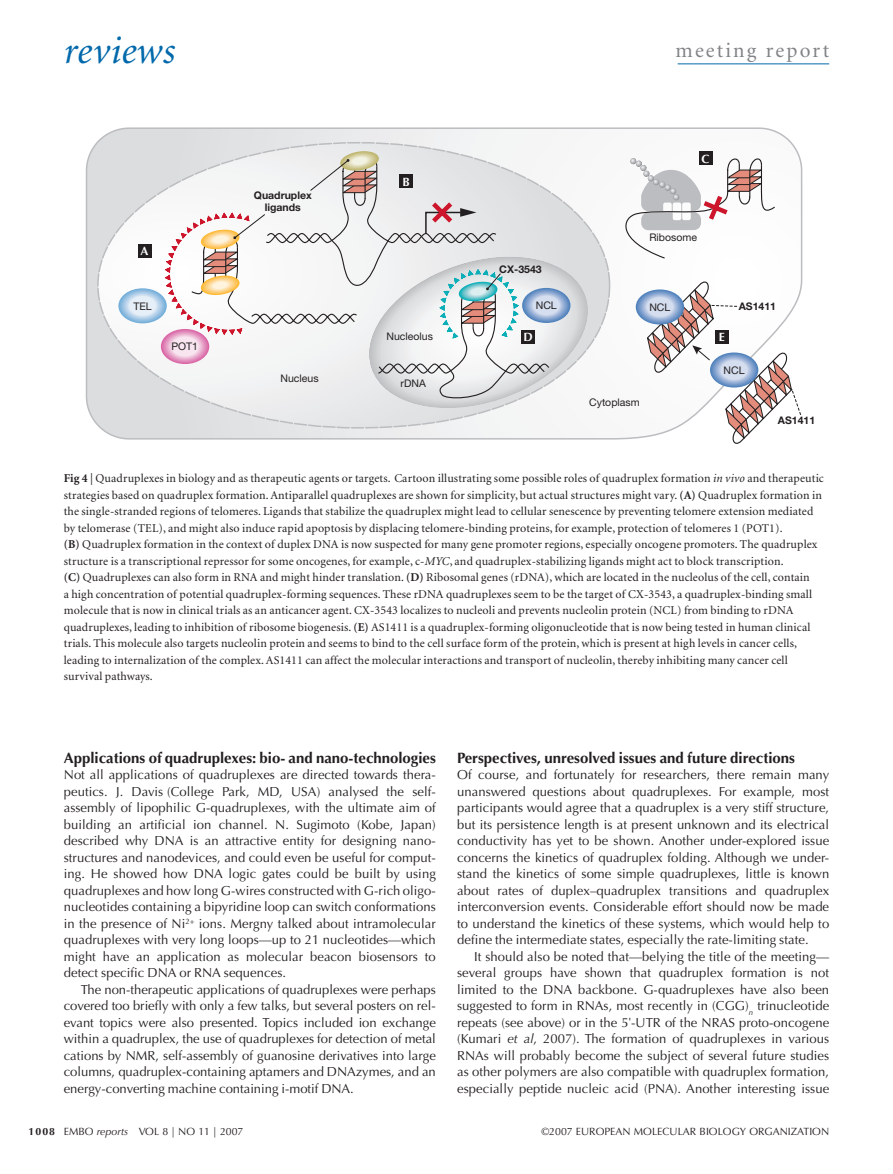
<style>
.page{position:relative;width:893px;height:1174px;background:#fff}
.page>*{position:absolute;margin:0;border:0;box-sizing:border-box;transform-origin:0 0}
.t1{font:italic 39px "Minion";letter-spacing:.01em;color:#0069ab}
.t2{font:21px "Minion";letter-spacing:.1em;color:#808285}
.t3{font:700 15px "Optima";color:#231f20}
.t4{font:13.05px/16.5px "Optima";letter-spacing:.005em;color:#231f20;text-align:justify}
.t5{font:12px/16.5px "Minion";letter-spacing:.01em;color:#231f20}
.t6{font:700 12px "Optima";color:#fff}
.t7{font:10.5px "Optima";color:#231f20}
.t8{font:10.5px "Helvetica Neue";color:#231f20}
.t9{font:700 10.5px/11.2px "Helvetica Neue";color:#231f20;text-align:center}
.s1{font-weight:700}
.s2{font-style:italic}
.s3{font-family:"Minion Pro"}
</style>
<div class="page">
<hr style="left:678px;top:63px;width:151px;height:1px;background:#0069ab">
<svg style="left:85px;top:127px;width:718px;height:313px"></svg>
<svg style="left:98px;top:143px;width:512px;height:285px"></svg>
<div style="left:138px;top:244px;width:14px;height:14px;background:#231f20"></div>
<svg style="left:118px;top:288px;width:49px;height:35px"></svg>
<div style="left:120px;top:289px;width:46px;height:33px;background:#7fb4dc;border-radius:50%"></div>
<div style="left:121px;top:290px;width:43px;height:32px;background:#8bbae0;border-radius:50%"></div>
<div style="left:122px;top:291px;width:41px;height:30px;background:#98c1e3;border-radius:50%"></div>
<div style="left:123px;top:292px;width:39px;height:28px;background:#a4c8e6;border-radius:50%"></div>
<div style="left:124px;top:292px;width:37px;height:27px;background:#b1cfe9;border-radius:50%"></div>
<div style="left:126px;top:293px;width:34px;height:25px;background:#bdd6ed;border-radius:50%"></div>
<div style="left:127px;top:294px;width:31px;height:23px;background:#caddf0;border-radius:50%"></div>
<div style="left:128px;top:295px;width:29px;height:21px;background:#d7e6f3;border-radius:50%"></div>
<div style="left:129px;top:296px;width:27px;height:20px;background:#e6eff7;border-radius:50%"></div>
<svg style="left:161px;top:329px;width:48px;height:35px"></svg>
<div style="left:162px;top:330px;width:46px;height:33px;background:#dd73ad;border-radius:50%"></div>
<div style="left:163px;top:331px;width:44px;height:31px;background:#df81b5;border-radius:50%"></div>
<div style="left:164px;top:331px;width:42px;height:30px;background:#e086b8;border-radius:50%"></div>
<div style="left:699px;top:151px;width:14px;height:14px;background:#231f20"></div>
<svg style="left:615px;top:154px;width:161px;height:105px"></svg>
<svg style="left:646px;top:275px;width:156px;height:169px"></svg>
<svg style="left:165px;top:150px;width:433px;height:269px"></svg>
<svg style="left:636px;top:289px;width:48px;height:35px"></svg>
<div style="left:637px;top:290px;width:46px;height:34px;background:#5e8ac1;border-radius:50%"></div>
<div style="left:638px;top:291px;width:44px;height:32px;background:#6a93c6;border-radius:50%"></div>
<div style="left:639px;top:292px;width:41px;height:30px;background:#7a9ccb;border-radius:50%"></div>
<div style="left:640px;top:293px;width:39px;height:28px;background:#86a5d1;border-radius:50%"></div>
<div style="left:642px;top:294px;width:36px;height:26px;background:#95afd6;border-radius:50%"></div>
<div style="left:643px;top:295px;width:34px;height:24px;background:#a6b9db;border-radius:50%"></div>
<div style="left:644px;top:295px;width:32px;height:23px;background:#b4c5e1;border-radius:50%"></div>
<div style="left:645px;top:296px;width:30px;height:22px;background:#c3d0e7;border-radius:50%"></div>
<div style="left:646px;top:297px;width:27px;height:20px;background:#d5deef;border-radius:50%"></div>
<h1 class="t1" style="left:64px;top:32px;width:113px">reviews</h1>
<h2 class="t2" style="left:676px;top:40px;width:155px">meeting report</h2>
<p class="t6" style="left:140px;top:244px;width:10px">A</p>
<p class="t8" style="left:133px;top:300px;width:20px">TEL</p>
<p class="t8" style="left:171px;top:340px;width:28px">POT1</p>
<p class="t9" style="left:254px;top:190px;width:59px">Quadruplex ligands</p>
<p class="t8" style="left:281px;top:372px;width:40px">Nucleus</p>
<p class="t6" style="left:403px;top:175px;width:9px">B</p>
<p class="t8" style="left:386px;top:330px;width:48px">Nucleolus</p>
<p class="t8" style="left:401px;top:377px;width:27px">rDNA</p>
<p class="t9" style="left:499px;top:263px;width:44px">CX-3543</p>
<p class="t8" style="left:536px;top:299px;width:23px">NCL</p>
<p class="t6" style="left:524px;top:330px;width:11px">D</p>
<p class="t6" style="left:701px;top:151px;width:10px">C</p>
<p class="t8" style="left:649px;top:231px;width:49px">Ribosome</p>
<p class="t8" style="left:649px;top:301px;width:22px">NCL</p>
<p class="t8" style="left:589px;top:396px;width:52px">Cytoplasm</p>
<p class="t6" style="left:719px;top:330px;width:7px">E</p>
<p class="t9" style="left:739px;top:301px;width:39px">AS1411</p>
<p class="t8" style="left:724px;top:364px;width:22px">NCL</p>
<p class="t9" style="left:778px;top:415px;width:39px">AS1411</p>
<p class="t5" style="left:64px;top:470px;width:762px"><span class="s1">Fig 4</span> | Quadruplexes in biology and as therapeutic agents or targets. Cartoon illustrating some possible roles of quadruplex formation <span class="s2">in vivo</span> and therapeutic strategies based on quadruplex formation. Antiparallel quadruplexes are shown for simplicity, but actual structures might vary. <span class="s1">(A)</span> Quadruplex formation in the single-stranded regions of telomeres. Ligands that stabilize the quadruplex might lead to cellular senescence by preventing telomere extension mediated by telomerase (TEL), and might also induce rapid apoptosis by displacing telomere-binding proteins, for example, protection of telomeres 1 (POT1).<br><span class="s1">(B)</span> Quadruplex formation in the context of duplex DNA is now suspected for many gene promoter regions, especially oncogene promoters. The quadruplex structure is a transcriptional repressor for some oncogenes, for example, c-<span class="s2">MYC</span>, and quadruplex-stabilizing ligands might act to block transcription.<br><span class="s1">(C)</span> Quadruplexes can also form in RNA and might hinder translation. <span class="s1">(D)</span> Ribosomal genes (rDNA), which are located in the nucleolus of the cell, contain<br>a high concentration of potential quadruplex-forming sequences. These rDNA quadruplexes seem to be the target of CX-3543, a quadruplex-binding small molecule that is now in clinical trials as an anticancer agent. CX-3543 localizes to nucleoli and prevents nucleolin protein (NCL) from binding to rDNA quadruplexes, leading to inhibition of ribosome biogenesis. <span class="s1">(E)</span> AS1411 is a quadruplex-forming oligonucleotide that is now being tested in human clinical trials. This molecule also targets nucleolin protein and seems to bind to the cell surface form of the protein, which is present at high levels in cancer cells, leading to internalization of the complex. AS1411 can affect the molecular interactions and transport of nucleolin, thereby inhibiting many cancer cell survival pathways.</p>
<p class="t3" style="left:64px;top:749px;width:374px">Applications of quadruplexes: bio- and nano-technologies</p>
<p class="t4" style="left:64px;top:767px;width:374px">N ot all applications of quadruplexes are directed towards thera&shy;peutics. J. Davis (College Park, MD, U SA) analysed the self&shy;assembly of lipophilic G-quadruplexes, with the ultimate aim of building an artificial ion channel. N . Sugimoto (Kobe, Japan) described why DNA</p>
<p class="t4" style="left:64px;top:833px;width:374px;text-indent:126px">is an attractive entity for designing nano&shy;structures and nano-devices, and could even be useful for comput&shy;ing. He showed how DNA logic gates could be built by using quadruplexes and how long G-wires constructed with G-rich oligo&shy;nucleotides containing a bi- pyridine loop can switch conformations in the presence of N i<sup>2+</sup> ions. Mergny talked about intra-molecular quadruplexes with very long loops—up to 21 nucleotides—which might have an application as molecular beacon biosensors to detect specific DNA or RNA</p>
<p class="t4" style="left:224px;top:965px;width:64px">sequences.</p>
<p class="t4" style="left:81px;top:981px;width:357px">The non-therapeutic applications of quadruplexes were perhaps</p>
<p class="t4" style="left:64px;top:998px;width:374px">covered too briefly with only a few talks, but several posters on rel-</p>
<p class="t4" style="left:64px;top:1014px;width:374px">evant topics were also presented. Topics included ion exchange</p>
<p class="t4" style="left:64px;top:1031px;width:374px">within a quadruplex, the use of quadruplexes for detection of metal</p>
<p class="t4" style="left:64px;top:1047px;width:374px">cations by N MR, self-assembly of guanosine derivatives into large</p>
<p class="t4" style="left:64px;top:1064px;width:374px">columns, quadruplex-containing aptamers and DNAzymes, and an</p>
<p class="t4" style="left:64px;top:1080px;width:292px">energy-converting machine containing i-motif DNA.</p>
<p class="t3" style="left:457px;top:749px;width:339px">Perspectives, unresolved issues and future directions</p>
<p class="t4" style="left:457px;top:767px;width:374px">Of course, and fortunately for researchers, there remain many unanswered questions about quadruplexes. For example, most participants would agree that a quadruplex is a very stiff structure, but its persistence length is at present unknown and its electrical conductivity has yet to be shown. Another under-explored issue concerns the kinetics of quadruplex folding. Although we under&shy;stand the kinetics of some simple quadruplexes, little is known about rates of duplex–quadruplex transitions and quadruplex interconversion events. Considerable effort should now be made to understand the kinetics of these systems, which would help to define the intermediate states, especially the rate-limiting state.</p>
<p class="t4" style="left:457px;top:948px;width:374px;text-indent:17px">It should also be noted that—belying the title of the meeting— several groups have shown that quadruplex formation is not limited to the DNA backbone. G-quadruplexes have also been suggested to form in RNA</p>
<p class="t4" style="left:604px;top:998px;width:123px">s, most recently in (CGG</p>
<p class="t4" style="left:745px;top:998px;width:86px">)<sub>n</sub> trinucleotide</p>
<p class="t4" style="left:457px;top:1014px;width:188px">repeats (see above) or in the 5<span class="s3">'</span>-UTR</p>
<p class="t4" style="left:665px;top:1014px;width:47px">of the NRA</p>
<p class="t4" style="left:457px;top:1014px;width:374px;text-indent:271px">S proto-oncogene (Kumari <span class="s2">et al</span>, 2007). The formation of quadruplexes in various RNA</p>
<p class="t4" style="left:457px;top:1047px;width:374px;text-indent:27px">s will probably become the subject of several future studies as other polymers are also compatible with quadruplex formation, especially peptide nucleic acid (PNA</p>
<p class="t4" style="left:674px;top:1080px;width:157px">). Another interesting issue</p>
<p class="t7" style="left:29px;top:1125px;width:216px"><span class="s1">1008</span> EMBO <span class="s2">reports</span> VOL 8 | NO 11 | 2007</p>
<p class="t7" style="left:541px;top:1125px;width:289px">©2007 European Molecular Biology Organization</p>
</div>
